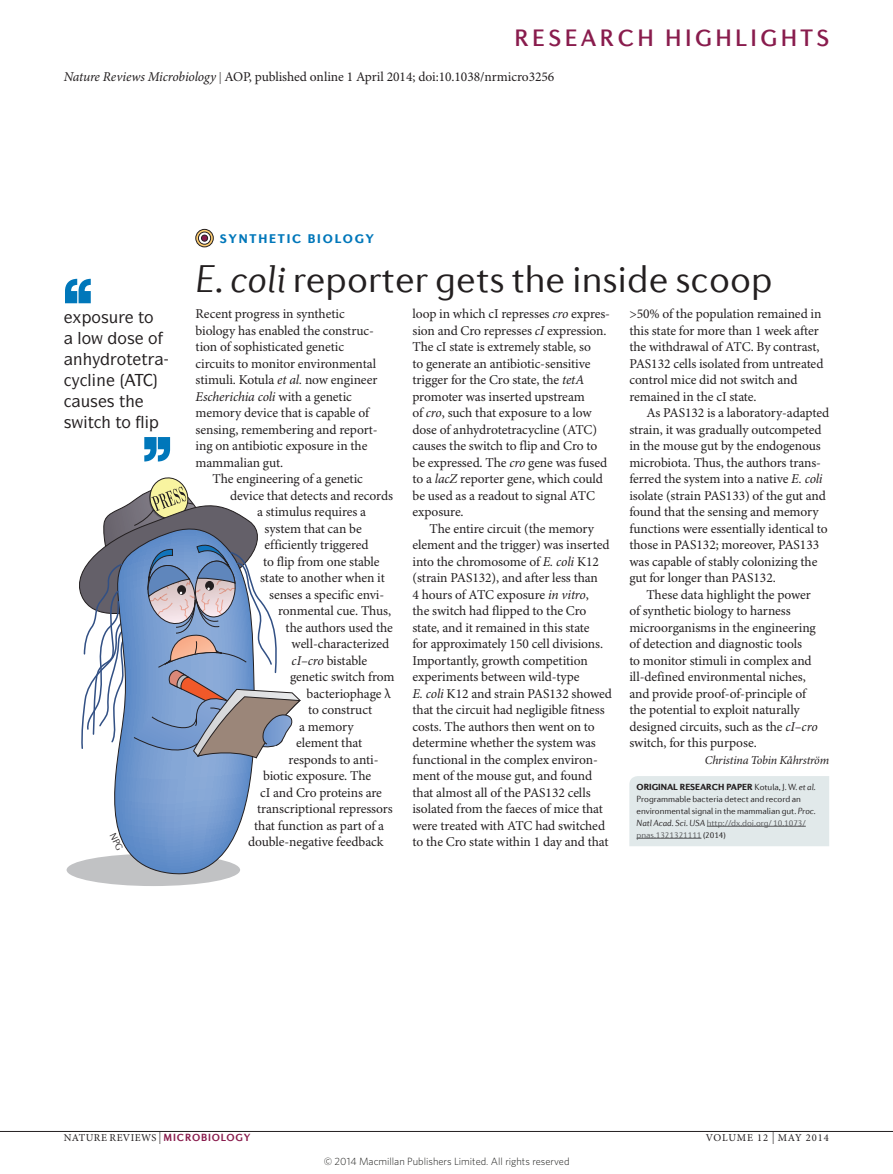
<style>
.page{position:relative;width:893px;height:1174px;background:#fff}
.page>*{position:absolute;margin:0;border:0;box-sizing:border-box;transform-origin:0 0}
.t1{font:300 39px "Diverda Sans Com";color:#231f20}
.sectionheader{font:500 24px "Diverda Sans Com";letter-spacing:.14em;color:#891c4d}
.pulloutquote{font:500 16.5px "ITC Symbol Std";color:#231f20}
.bodyindent{font:13.5px/16.5px "Minion Pro";letter-spacing:-.005em;color:#231f20}
.bodyfirst{font:13.5px/16.5px "Minion Pro";letter-spacing:-.005em;color:#231f20}
.ministrap{font:900 12.75px "Diverda Sans Com";letter-spacing:.14em;color:#0077ba}
.author{font:italic 12px "Minion Pro";letter-spacing:-.015em;color:#231f20}
.t2{font:300 10.5px "Whitney";color:#1d1d1b}
.t3{font:10.5px "Minion Pro";letter-spacing:.045em;color:#231f20}
.t4{font:10.5px "Minion Pro";letter-spacing:.085em;color:#231f20}
.webbody{font:300 9px/12px "Diverda Sans Com";letter-spacing:-.005em;color:#231f20}
.s1{font-style:italic}
.s2{font-size:12px}
.s3{font-weight:900}
.s4{color:#57585a}
.s5{font-family:"Diverda Sans Com";font-weight:700;color:#891c4d}
</style>
<div class="page">
<svg style="left:144px;top:437px;width:26px;height:24px"></svg>
<svg style="left:65px;top:279px;width:26px;height:24px"></svg>
<div style="left:67px;top:853px;width:173px;height:33px;background:#c1c2c4;border-radius:50%"></div>
<svg style="left:112px;top:766px;width:141px;height:109px"></svg>
<svg style="left:79px;top:477px;width:222px;height:289px"></svg>
<hr style="left:0;top:1131px;width:893px;height:1px;background:#231f20">
<svg style="left:196px;top:229px;width:17px;height:18px"></svg>
<div style="left:196px;top:229px;width:17px;height:18px;border:1px solid #231f20;border-radius:50%"></div>
<svg style="left:198px;top:232px;width:13px;height:12px"></svg>
<div style="left:198px;top:232px;width:13px;height:12px;border:1px solid #231f20;border-radius:50%"></div>
<div style="left:201px;top:235px;width:7px;height:6px;background:#891c4d;border-radius:50%"></div>
<div style="left:201px;top:235px;width:7px;height:6px;border:1px solid #231f20;border-radius:50%"></div>
<div style="left:629px;top:776px;width:200px;height:70px;background:#e1e9ea"></div>
<hr style="left:707px;top:826px;width:99px;height:1px;background:#57585a">
<hr style="left:637px;top:838px;width:64px;height:1px;background:#57585a">
<svg style="left:112px;top:833px;width:11px;height:18px"></svg>
<p class="sectionheader" style="left:514px;top:24px;width:316px">RESEARCH HIGHLIGHTS</p>
<p class="bodyindent" style="left:64px;top:69px;width:492px"><span class="s1">Nature Reviews Microbiology</span> <span class="s2">|</span> AOP, published online 1 April 2014; doi:10.1038/nrmicro3256</p>
<p class="pulloutquote" style="left:92px;top:306px;width:64px">□▲◆ ▼□</p>
<p class="pulloutquote" style="left:117px;top:327px;width:42px">□▲ □</p>
<p class="pulloutquote" style="left:73px;top:348px;width:76px">■ □▼▼</p>
<p class="pulloutquote" style="left:81px;top:390px;width:46px">◆▲ ▲ ▼</p>
<p class="pulloutquote" style="left:115px;top:411px;width:31px">▼□ ●</p>
<p class="ministrap" style="left:220px;top:231px;width:156px">SYNTHETIC BIOLOGY</p>
<p class="t1" style="left:196px;top:256px;width:578px"><span class="s1">E. coli</span> reporter gets the inside scoop</p>
<p class="bodyfirst" style="left:196px;top:306px;width:183px">Recent progress in synthetic biology has enabled the construc&shy;tion of sophisticated genetic circuits to monitor environmental stimuli. Kotula <span class="s1">et al.</span> now engineer<br><span class="s1">Escherichia coli</span> with a genetic memory device that is capable of sensing, remembering and report&shy;ing on antibiotic exposure in the mammalian gut.</p>
<p class="bodyindent" style="left:213px;top:471px;width:152px">The engineering of a genetic</p>
<p class="bodyindent" style="left:230px;top:488px;width:164px">device that detects and records</p>
<p class="bodyindent" style="left:257px;top:504px;width:110px">a stimulus requires a</p>
<p class="bodyindent" style="left:265px;top:521px;width:99px">system that can be</p>
<p class="bodyindent" style="left:265px;top:537px;width:106px">efficiently triggered</p>
<p class="bodyindent" style="left:263px;top:554px;width:118px">to flip from one stable</p>
<p class="bodyindent" style="left:260px;top:570px;width:126px">state to another when it</p>
<p class="bodyindent" style="left:269px;top:587px;width:117px">senses a specific envi-</p>
<p class="bodyindent" style="left:278px;top:603px;width:115px">ronmental cue. Thus,</p>
<p class="bodyindent" style="left:286px;top:620px;width:109px">the authors used the</p>
<p class="bodyindent" style="left:292px;top:636px;width:99px">well-characterized</p>
<p class="bodyindent" style="left:292px;top:653px;width:77px"><span class="s1">cI–cro</span> bistable</p>
<p class="bodyindent" style="left:290px;top:669px;width:106px">genetic switch from</p>
<p class="bodyindent" style="left:307px;top:686px;width:86px">bacteriophage λ</p>
<p class="bodyindent" style="left:308px;top:702px;width:66px">to construct</p>
<p class="bodyindent" style="left:299px;top:719px;width:56px">a memory</p>
<p class="bodyindent" style="left:296px;top:735px;width:68px">element that</p>
<p class="bodyindent" style="left:289px;top:752px;width:91px">responds to anti-</p>
<p class="bodyindent" style="left:263px;top:768px;width:110px">biotic exposure. The</p>
<p class="bodyindent" style="left:260px;top:785px;width:123px">cI and Cro proteins are</p>
<p class="bodyindent" style="left:257px;top:801px;width:137px">transcriptional repressors</p>
<p class="bodyindent" style="left:254px;top:818px;width:132px">that function as part of a</p>
<p class="bodyindent" style="left:248px;top:834px;width:137px">double-negative feedback</p>
<p class="bodyindent" style="left:412px;top:306px;width:199px">loop in which cI represses <span class="s1">cro</span> expres&shy;sion and Cro represses <span class="s1">cI</span> expression.<br>The cI state is extremely stable, so<br>to generate an antibiotic-sensitive trigger for the Cro state, the <span class="s1">tetA </span>promoter was inserted upstream<br>of <span class="s1">cro</span>, such that exposure to a low dose of anhydrotetracycline (ATC) causes the switch to flip and Cro to be expressed. The <span class="s1">cro</span> gene was fused to a <span class="s1">lacZ</span> reporter gene, which could be used as a readout to signal ATC exposure.</p>
<p class="bodyindent" style="left:412px;top:521px;width:201px;text-indent:17px">The entire circuit (the memory element and the trigger) was inserted into the chromosome of <span class="s1">E. coli</span> K12 (strain PAS132), and after less than<br>4 hours of ATC exposure <span class="s1">in vitro</span>,<br>the switch had flipped to the Cro state, and it remained in this state<br>for approximately 150 cell divisions.<br>Importantly, growth competition experiments between wild-type<br><span class="s1">E. coli</span> K12 and strain PAS132 showed that the circuit had negligible fitness costs. The authors then went on to determine whether the system was functional in the complex environ&shy;ment of the mouse gut, and found that almost all of the PAS132 cells isolated from the faeces of mice that were treated with ATC had switched to the Cro state within 1 day and that</p>
<p class="bodyindent" style="left:629px;top:306px;width:196px">&gt;50% of the population remained in this state for more than 1 week after the withdrawal of ATC. By contrast, PAS132 cells isolated from untreated control mice did not switch and remained in the cI state.</p>
<p class="bodyindent" style="left:629px;top:405px;width:201px;text-indent:17px">As PAS132 is a laboratory-adapted strain, it was gradually outcompeted in the mouse gut by the endogenous microbiota. Thus, the authors trans&shy;ferred the system into a native <span class="s1">E. coli </span>isolate (strain PAS133) of the gut and found that the sensing and memory functions were essentially identical to those in PAS132; moreover, PAS133 was capable of stably colonizing the gut for longer than PAS132.</p>
<p class="bodyindent" style="left:629px;top:587px;width:190px;text-indent:17px">These data highlight the power of synthetic biology to harness microorganisms in the engineering of detection and diagnostic tools<br>to monitor stimuli in complex and ill-defined environmental niches, and provide proof-of-principle of the potential to exploit naturally designed circuits, such as the <span class="s1">cI–cro </span>switch, for this purpose.</p>
<p class="author" style="left:705px;top:753px;width:126px">Christina Tobin Kåhrström</p>
<p class="webbody" style="left:637px;top:780px;width:181px"><span class="s3">ORIGINAL RESEARCH PAPER</span> Kotula, J. W. <span class="s1">et al.<br></span>Programmable bacteria detect and record an environmental signal in the mammalian gut. <span class="s1">Proc.<br>Natl Acad. Sci. USA</span> <span class="s4">http://dx.doi.org/ 10.1073/ pnas.1321321111</span> (2014)</p>
<p class="t3" style="left:64px;top:1131px;width:188px">NATURE REVIEWS <span class="s2">|</span> <span class="s5">MICROBIOLOGY</span></p>
<p class="t4" style="left:706px;top:1131px;width:125px">VOLUME 12 <span class="s2">|</span> MAY 2014</p>
<p class="t2" style="left:324px;top:1154px;width:247px">© 2014 Macmillan Publishers Limited. All rights reserved</p>
</div>
